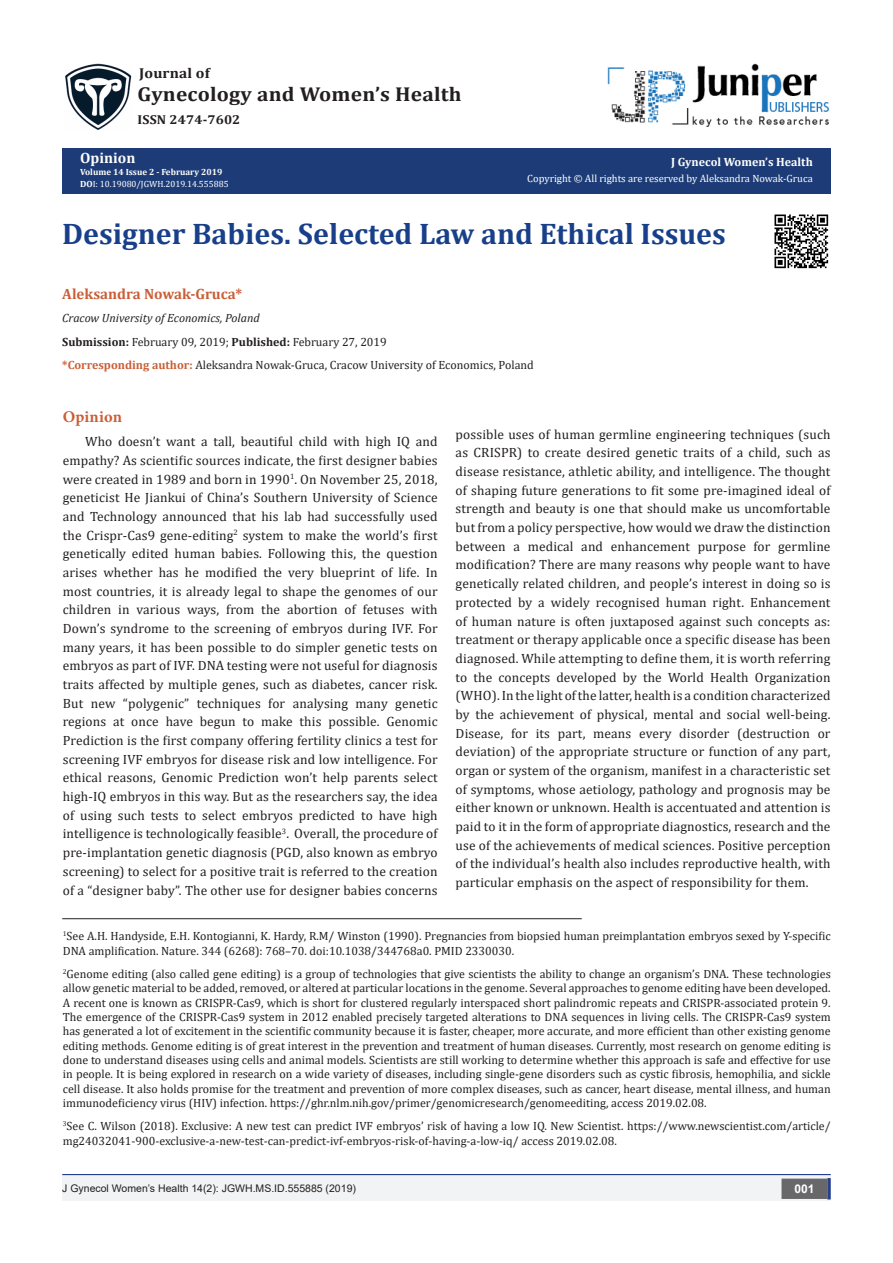
<style>
.page{position:relative;width:893px;height:1263px;background:#fff}
.page>*{position:absolute;margin:0;border:0;box-sizing:border-box;transform-origin:0 0}
.t1{font:700 29.85px "Cambria";color:#183f89}
.t2{font:700 20.1px "Cambria";letter-spacing:.01em;color:#231f20;scale:1.06 1}
.t3{font:700 16.5px "Minion Pro";letter-spacing:.01em;color:#ca5f37}
.t4{font:700 15px "Cambria";color:#ca5f37}
.t5{font:700 15px "Cambria";color:#fffefc}
.t6{font:700 14.4px "Cambria";letter-spacing:.01em;color:#231f20;scale:1.06 1}
.t7{font:13.5px/18.8px "Cambria";letter-spacing:.01em;color:#231f20;text-align:justify}
.t8{font:700 12.9px "Cambria";letter-spacing:.01em;color:#231f20;scale:1.06 1}
.t9{font:12px/14.4px "Cambria";color:#231f20}
.t10{font:italic 12px "Cambria";color:#231f20}
.t11{font:700 12px "Cambria";color:#fffefc}
.t12{font:700 12px "Arial";color:#fff}
.t13{font:10.5px "Cambria";color:#fff}
.t14{font:10.5px "Arial";color:#231f20}
.t15{font:9px "Cambria";color:#fff}
.t16{font:700 9px "Cambria";color:#fffefc}
.s1{font-weight:700}
.s2{color:#fffefc}
.s3{font-weight:700;color:#ca5f37}
</style>
<div class="page">
<div style="left:62px;top:148px;width:769px;height:45px;background:#1d3c77"></div>
<div style="left:62px;top:1175px;width:441px;height:26px;background:#f2f3f4"></div>
<div style="left:503px;top:1175px;width:328px;height:26px;background:#f2f3f4"></div>
<div style="left:782px;top:1179px;width:45px;height:19px;background:#68676a"></div>
<div style="left:781px;top:1178px;width:46px;height:21px;border:2px solid #68676a"></div>
<svg style="left:827px;top:1178px;width:4px;height:21px"></svg>
<img style="left:65px;top:63px;width:66px;height:67px">
<img style="left:607px;top:63px;width:222px;height:64px">
<hr style="left:62px;top:1174px;width:769px;height:1px;background:#253f8e">
<hr style="left:62px;top:918px;width:520px;height:1px;background:#231f20">
<img style="left:774px;top:214px;width:55px;height:55px">
<p class="t6" style="left:139px;top:63px;width:68px">Journal of</p>
<p class="t2" style="left:138px;top:80px;width:307px">Gynecology and Women’s Health</p>
<p class="t8" style="left:138px;top:110px;width:98px">ISSN 2474-7602</p>
<p class="t5" style="left:80px;top:147px;width:57px">Opinion</p>
<p class="t16" style="left:80px;top:166px;width:144px">Volume 14 Issue 2 - February 2019</p>
<p class="t15" style="left:80px;top:179px;width:150px"><span class="s1">DO</span>I: 10.19080/JGWH.2019.14.555885</p>
<p class="t11" style="left:671px;top:154px;width:143px">J Gynecol Women’s Health</p>
<p class="t13" style="left:527px;top:172px;width:287px">Copyright © All rights are reserved by <span class="s2">Aleksandra Nowak-Gruca</span></p>
<p class="t1" style="left:62px;top:213px;width:665px">Designer Babies. Selected Law and Ethical Issues</p>
<p class="t4" style="left:62px;top:283px;width:182px">Aleksandra Nowak-Gruca*</p>
<p class="t10" style="left:62px;top:310px;width:199px">Cracow University of Economics, Poland</p>
<p class="t9" style="left:62px;top:334px;width:326px"><span class="s1">Submission:</span> February 09, 2019; <span class="s1">Published:</span> February 27, 2019</p>
<p class="t9" style="left:62px;top:358px;width:473px"><span class="s3">*Corresponding author:</span> Aleksandra Nowak-Gruca, Cracow University of Economics, Poland</p>
<p class="t3" style="left:63px;top:405px;width:61px">Opinion</p>
<p class="t7" style="left:63px;top:432px;width:376px;text-indent:22px">Who doesn’t want a tall, beautiful child with high IQ and empathy? As scientific sources indicate, the first designer babies were created in 1989 and born in 1990<sup>1</sup>. On November 25, 2018, geneticist He Jiankui of China’s Southern University of Science and Technology announced that his lab had successfully used the Crispr-Cas9 gene-editing<sup>2</sup> system to make the world’s first genetically edited human babies. Following this, the question arises whether has he modified the very blueprint of life. In most countries, it is already legal to shape the genomes of our children in various ways, from the abortion of fetuses with Down’s syndrome to the screening of embryos during IVF. For many years, it has been possible to do simpler genetic tests on embryos as part of IVF. DNA testing were not useful for diagnosis traits affected by multiple genes, such as diabetes, cancer risk.<br>But new “polygenic” techniques for analysing many genetic regions at once have begun to make this possible. Genomic Prediction is the first company offering fertility clinics a test for screening IVF embryos for disease risk and low intelligence. For ethical reasons, Genomic Prediction won’t help parents select high-IQ embryos in this way. But as the researchers say, the idea of using such tests to select embryos predicted to have high intelligence is technologically feasible<sup>3</sup>. Overall, the procedure of pre-implantation genetic diagnosis (PGD, also known as embryo screening) to select for a positive trait is referred to the creation of a “designer baby”. The other use for designer babies concerns</p>
<p class="t7" style="left:456px;top:425px;width:376px">possible uses of human germline engineering techniques (such as CRISPR) to create desired genetic traits of a child, such as disease resistance, athletic ability, and intelligence. The thought of shaping future generations to fit some pre-imagined ideal of strength and beauty is one that should make us uncomfortable but from a policy perspective, how would we draw the distinction between a medical and enhancement purpose for germline modification? There are many reasons why people want to have genetically related children, and people’s interest in doing so is protected by a widely recognised human right. Enhancement of human nature is often juxtaposed against such concepts as: treatment or therapy applicable once a specific disease has been diagnosed. While attempting to define them, it is worth referring to the concepts developed by the World Health Organization (WHO). In the light of the latter, health is a condition characterized by the achievement of physical, mental and social well-being.<br>Disease, for its part, means every disorder (destruction or deviation) of the appropriate structure or function of any part, organ or system of the organism, manifest in a characteristic set of symptoms, whose aetiology, pathology and prognosis may be either known or unknown. Health is accentuated and attention is paid to it in the form of appropriate diagnostics, research and the use of the achievements of medical sciences. Positive perception of the individual’s health also includes reproductive health, with particular emphasis on the aspect of responsibility for them.</p>
<p class="t9" style="left:63px;top:929px;width:769px"><sup>1</sup>See A.H. Handyside, E.H. Kontogianni, K. Hardy, R.M/ Winston (1990). Pregnancies from biopsied human preimplantation embryos sexed by Y-specific<br>DNA amplification. Nature. 344 (6268): 768–70. doi:10.1038/344768a0. PMID 2330030.</p>
<p class="t9" style="left:63px;top:967px;width:770px;text-align:justify"><sup>2</sup>Genome editing (also called gene editing) is a group of technologies that give scientists the ability to change an organism’s DNA. These technologies allow genetic material to be added, removed, or altered at particular locations in the genome. Several approaches to genome editing have been developed.<br>A recent one is known as CRISPR-Cas9, which is short for clustered regularly interspaced short palindromic repeats and CRISPR-associated protein 9.<br>The emergence of the CRISPR-Cas9 system in 2012 enabled precisely targeted alterations to DNA sequences in living cells. The CRISPR-Cas9 system has generated a lot of excitement in the scientific community because it is faster, cheaper, more accurate, and more efficient than other existing genome editing methods. Genome editing is of great interest in the prevention and treatment of human diseases. Currently, most research on genome editing is done to understand diseases using cells and animal models. Scientists are still working to determine whether this approach is safe and effective for use in people. It is being explored in research on a wide variety of diseases, including single-gene disorders such as cystic fibrosis, hemophilia, and sickle cell disease. It also holds promise for the treatment and prevention of more complex diseases, such as cancer, heart disease, mental illness, and human immunodeficiency virus (HIV) infection. https://ghr.nlm.nih.gov/primer/genomicresearch/genomeediting, access 2019.02.08.</p>
<p class="t9" style="left:63px;top:1119px;width:769px"><sup>3</sup>See C. Wilson (2018). Exclusive: A new test can predict IVF embryos’ risk of having a low IQ. New Scientist. https://www.newscientist.com/article/ mg24032041-900-exclusive-a-new-test-can-predict-ivf-embryos-risk-of-having-a-low-iq/ access 2019.02.08.</p>
<p class="t14" style="left:62px;top:1181px;width:295px">J Gynecol Women’s Health 14(2): JGWH.MS.ID.555885 (2019)</p>
<p class="t12" style="left:794px;top:1180px;width:22px">001</p>
</div>
